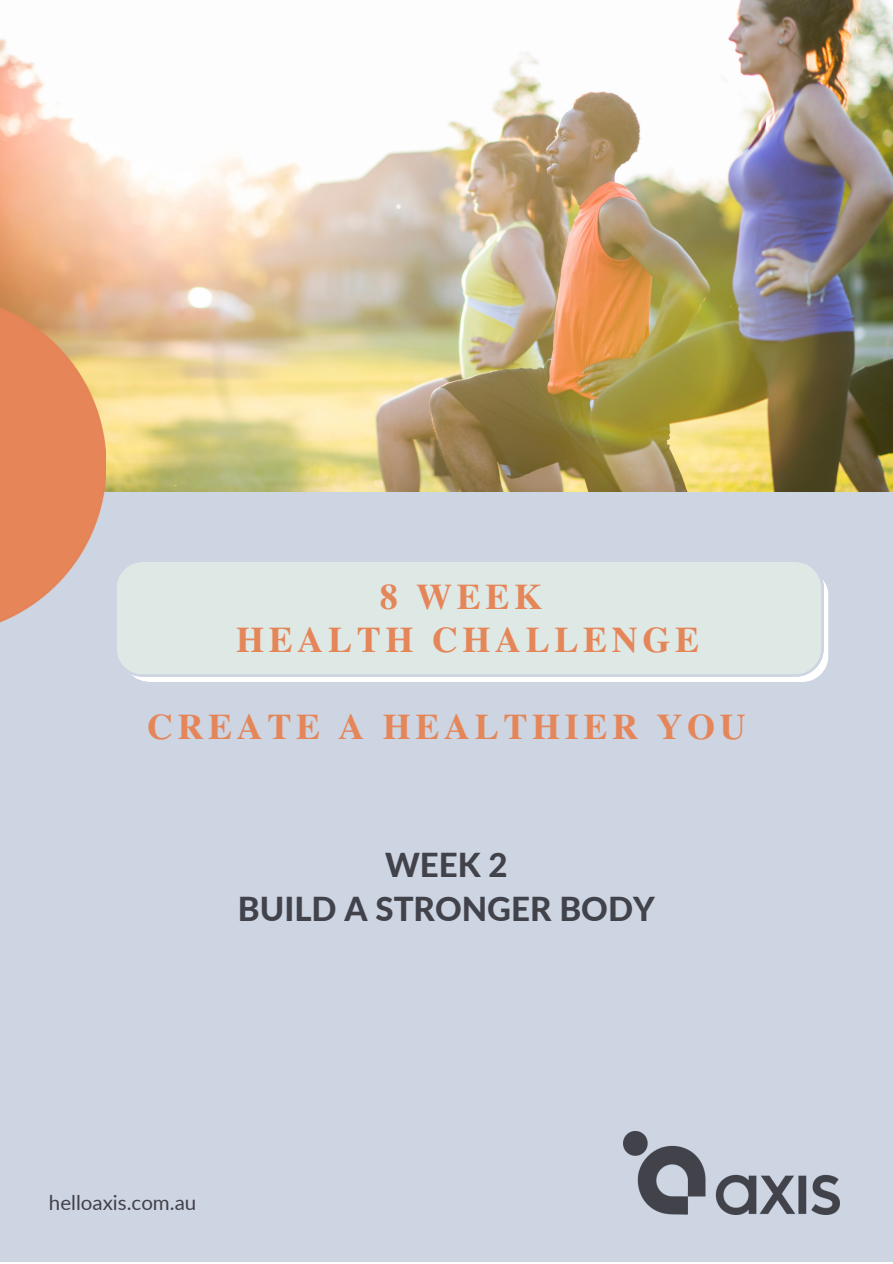
<style>
.page{position:relative;width:893px;height:1264px;background:#fff}
.page>*{position:absolute;margin:0;border:0;box-sizing:border-box;transform-origin:0 0}
.t1{font:700 36px/42.8px "Te X Gyre Termes";letter-spacing:.13em;color:#e58659;text-align:center}
.t2{font:800 33px/43.8px "Lato";color:#41424a;text-align:center}
.t3{font:20.55px "Lato";color:#41424a}
</style>
<div class="page">
<img style="left:0;top:0;width:892px;height:493px">
<div style="left:0;top:493px;width:892px;height:768px;background:#cdd4e2"></div>
<svg style="left:117px;top:562px;width:712px;height:120px;background:#dee8e6"></svg>
<img style="left:0;top:299px;width:105px;height:324px">
<img style="left:623px;top:1131px;width:216px;height:83px">
<p class="t1" style="left:236px;top:574px;width:464px">8 WEEK<br>HEALTH CHALLENGE</p>
<p class="t1" style="left:147px;top:704px;width:600px">CREATE A HEALTHIER YOU</p>
<p class="t2" style="left:238px;top:842px;width:418px">WEEK 2<br>BUILD A STRONGER BODY</p>
<p class="t3" style="left:49px;top:1189px;width:149px">helloaxis.com.au</p>
</div>
